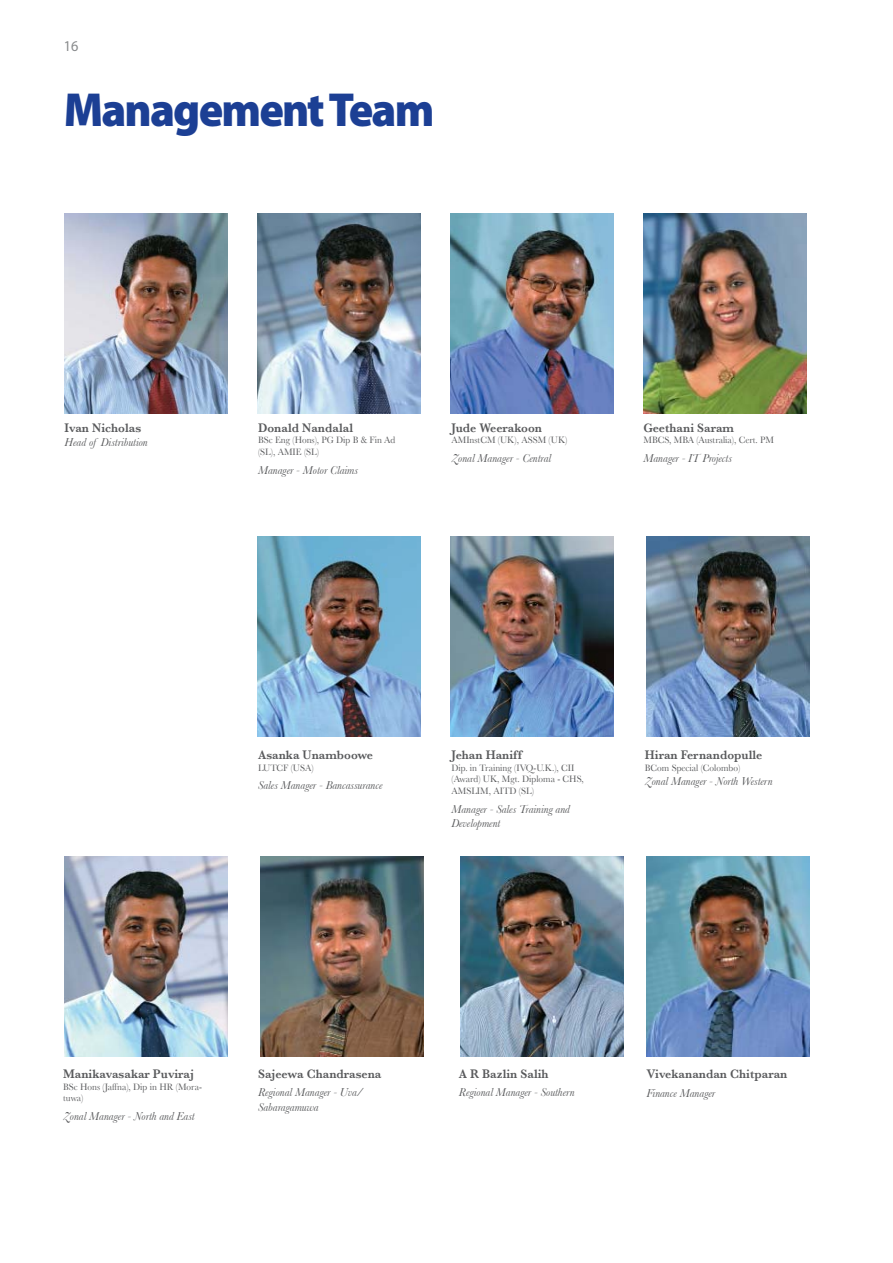
<style>
.page{position:relative;width:893px;height:1263px;background:#fff}
.page>*{position:absolute;margin:0;border:0;box-sizing:border-box;transform-origin:0 0}
.t1{font:900 48px "Myriad Pro";letter-spacing:-.04em;color:#1c3f94;scale:.95 1}
.t2{font:15px "Myriad Pro";color:#888a8c;scale:.95 1}
.t3{font:600 12.75px "Baskerville";color:#58595b;scale:.95 1}
.t4{font:italic 12px/14.4px "Baskerville";color:#58595b;scale:.95 1}
.t5{font:9.75px/11.7px "Baskerville";color:#58595b;scale:.95 1}
</style>
<div class="page">
<img style="left:65px;top:214px;width:163px;height:199px">
<img style="left:257px;top:213px;width:163px;height:200px">
<img style="left:450px;top:213px;width:163px;height:200px">
<img style="left:257px;top:536px;width:163px;height:200px">
<img style="left:643px;top:213px;width:163px;height:200px">
<img style="left:450px;top:536px;width:163px;height:200px">
<img style="left:65px;top:857px;width:163px;height:200px">
<img style="left:646px;top:536px;width:163px;height:200px">
<img style="left:460px;top:857px;width:163px;height:200px">
<img style="left:260px;top:857px;width:163px;height:200px">
<img style="left:646px;top:857px;width:163px;height:200px">
<p class="t2" style="left:64px;top:40px;width:17px">16</p>
<h1 class="t1" style="left:64px;top:92px;width:391px">Management Team</h1>
<p class="t3" style="left:65px;top:420px;width:82px">Ivan Nicholas</p>
<p class="t4" style="left:65px;top:435px;width:89px">Head of Distribution</p>
<p class="t3" style="left:258px;top:420px;width:102px">Donald Nandalal</p>
<p class="t5" style="left:258px;top:434px;width:146px">BSc Eng (Hons), PG Dip B &amp; Fin Ad (SL), AMIE (SL)</p>
<p class="t4" style="left:258px;top:463px;width:107px">Manager - Motor Claims</p>
<p class="t3" style="left:451px;top:420px;width:97px">Jude Weerakoon</p>
<p class="t5" style="left:451px;top:434px;width:123px">AMInstCM (UK), ASSM (UK)</p>
<p class="t4" style="left:451px;top:451px;width:106px">Zonal Manager - Central</p>
<p class="t3" style="left:643px;top:420px;width:97px">Geethani Saram</p>
<p class="t5" style="left:643px;top:434px;width:139px">MBCS, MBA (Australia), Cert. PM</p>
<p class="t4" style="left:643px;top:451px;width:95px">Manager - IT Projects</p>
<p class="t3" style="left:258px;top:748px;width:122px">Asanka Unamboowe</p>
<p class="t5" style="left:258px;top:762px;width:60px">LUTCF (USA)</p>
<p class="t4" style="left:258px;top:778px;width:132px">Sales Manager - Bancassurance</p>
<p class="t3" style="left:451px;top:748px;width:76px">Jehan Haniff</p>
<p class="t5" style="left:451px;top:762px;width:141px">Dip. in Training (IVQ-U.K.), CII (Award) UK, Mgt. Diploma - CHS,<br>AMSLIM, AITD (SL)</p>
<p class="t4" style="left:451px;top:802px;width:126px">Manager - Sales Training and<br>Development</p>
<p class="t3" style="left:645px;top:748px;width:125px">Hiran Fernandopulle</p>
<p class="t5" style="left:645px;top:762px;width:102px">BCom Special (Colombo)</p>
<p class="t4" style="left:645px;top:774px;width:136px">Zonal Manager - North Western</p>
<p class="t3" style="left:63px;top:1066px;width:139px">Manikavasakar Puviraj</p>
<p class="t5" style="left:63px;top:1080px;width:148px">BSc Hons (Jaffna), Dip in HR (Mora&shy;tuwa)</p>
<p class="t4" style="left:63px;top:1109px;width:140px">Zonal Manager - North and East</p>
<p class="t3" style="left:258px;top:1066px;width:131px">Sajeewa Chandrasena</p>
<p class="t4" style="left:258px;top:1085px;width:112px">Regional Manager - Uva/<br>Sabaragamuwa</p>
<p class="t3" style="left:459px;top:1066px;width:96px">A R Bazlin Salih</p>
<p class="t4" style="left:459px;top:1085px;width:123px">Regional Manager - Southern</p>
<p class="t3" style="left:646px;top:1066px;width:150px">Vivekanandan Chitparan</p>
<p class="t4" style="left:646px;top:1086px;width:74px">Finance Manager</p>
</div>
